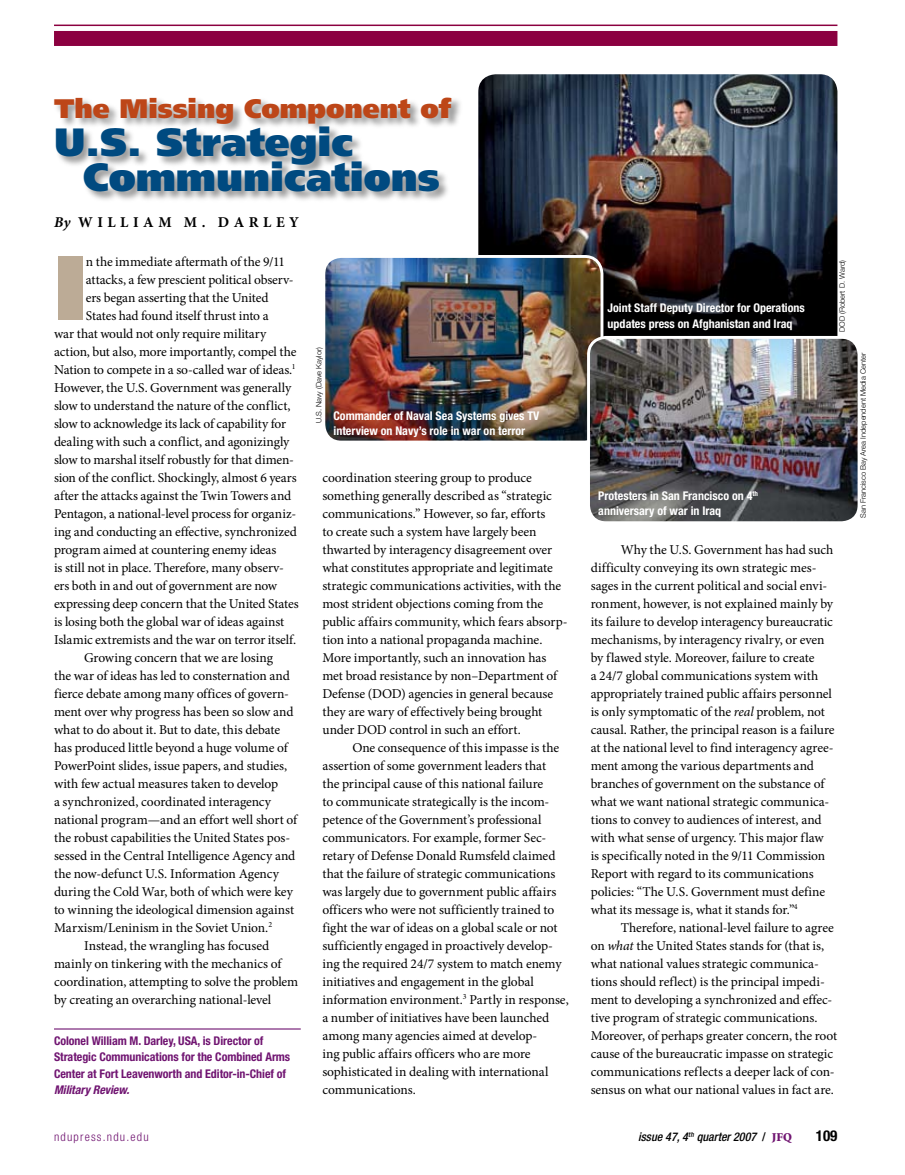
<style>
.page{position:relative;width:905px;height:1175px;background:#fff}
.page>*{position:absolute;margin:0;border:0;box-sizing:border-box;transform-origin:0 0}
.t1{font:900 90.9px "Frutiger LT Std";color:#bcab96}
.t2{font:900 39.45px/34.7px "Frutiger LT Std";color:#004a80}
.t3{font:900 26.85px "Frutiger LT Std";color:#bd4618}
.t4{font:700 15px "Minion Pro";letter-spacing:.3em;color:#000}
.t5{font:700 condensed 15px "Helvetica Neue LT Std";color:#000}
.t6{font:13.5px/18px "Minion Pro";letter-spacing:-.01em;color:#000}
.t7{font:700 condensed 12px/15px "Helvetica Neue LT Std";color:#fff}
.t8{font:700 condensed 12px/16.5px "Helvetica Neue LT Std";letter-spacing:-.005em;color:#701471}
.t9{font:italic 500 condensed 12px "Helvetica Neue LT Std";color:#000}
.t10{font:300 condensed 12px "Helvetica Neue LT Std";letter-spacing:.1em;color:#701471}
.t11{font:italic 700 condensed 12px "Helvetica Neue LT Std";letter-spacing:-.005em;color:#701471}
.t12{font:300 7.5px "Helvetica Neue LT Std";color:#000}
.s1{font-style:italic}
.s2{font-style:normal}
.s3{font-family:"Minion Std";font-weight:900;font-style:normal;font-stretch:normal;color:#701471}
</style>
<div class="page">
<div style="left:54px;top:31px;width:783px;height:15px;background:#8b0040"></div>
<hr style="left:54px;top:25px;width:783px;height:1px;background:#8b0040">
<div style="left:52px;top:96px;width:412px;height:108px;background:#000;opacity:.4"></div>
<hr style="left:54px;top:1028px;width:247px;height:1px;background:#701471">
<img style="left:478px;top:74px;width:359px;height:262px">
<img style="left:324px;top:256px;width:278px;height:186px;border-radius:17px">
<div style="left:322px;top:255px;width:281px;height:188px;border:3px solid #fff;border-radius:17px"></div>
<img style="left:588px;top:337px;width:271px;height:186px;border-radius:17px">
<div style="left:587px;top:336px;width:273px;height:188px;border:3px solid #fff;border-radius:17px"></div>
<h3 class="t3" style="left:54px;top:92px;width:399px">The Missing Component of</h3>
<h2 class="t2" style="left:83px;top:124px;width:358px;text-indent:-29px">U.S. Strategic<br>Communications</h2>
<p class="t4" style="left:54px;top:212px;width:246px"><span class="s1">By</span> WILLIAM M. DARLEY</p>
<h1 class="t1" style="left:54px;top:232px;width:35px">I</h1>
<p class="t6" style="left:86px;top:252px;width:201px">n the immediate aftermath of the 9/11</p>
<p class="t6" style="left:86px;top:270px;width:209px">attacks, a few prescient political observ-</p>
<p class="t6" style="left:86px;top:288px;width:184px">ers began asserting that the United</p>
<p class="t6" style="left:86px;top:306px;width:184px">States had found itself thrust into a</p>
<p class="t6" style="left:54px;top:324px;width:214px">war that would not only require military</p>
<p class="t6" style="left:54px;top:342px;width:244px">action, but also, more importantly, compel the</p>
<p class="t6" style="left:54px;top:360px;width:243px">Nation to compete in a so-called war of ideas.<sup>1</sup></p>
<p class="t6" style="left:54px;top:378px;width:239px">However, the U.S. Government was generally</p>
<p class="t6" style="left:54px;top:396px;width:238px">slow to understand the nature of the conflict,</p>
<p class="t6" style="left:54px;top:414px;width:233px">slow to acknowledge its lack of capability for</p>
<p class="t6" style="left:54px;top:432px;width:237px">dealing with such a conflict, and agonizingly</p>
<p class="t6" style="left:54px;top:450px;width:241px">slow to marshal itself robustly for that dimen-</p>
<p class="t6" style="left:54px;top:468px;width:244px">sion of the conflict. Shockingly, almost 6 years</p>
<p class="t6" style="left:54px;top:486px;width:239px">after the attacks against the Twin Towers and</p>
<p class="t6" style="left:54px;top:504px;width:244px">Pentagon, a national-level process for organiz-</p>
<p class="t6" style="left:54px;top:522px;width:244px">ing and conducting an effective, synchronized</p>
<p class="t6" style="left:54px;top:540px;width:224px">program aimed at countering enemy ideas</p>
<p class="t6" style="left:54px;top:558px;width:231px">is still not in place. Therefore, many observ-</p>
<p class="t6" style="left:54px;top:576px;width:225px">ers both in and out of government are now</p>
<p class="t6" style="left:54px;top:594px;width:246px">expressing deep concern that the United States</p>
<p class="t6" style="left:54px;top:612px;width:232px">is losing both the global war of ideas against</p>
<p class="t6" style="left:54px;top:630px;width:244px">Islamic extremists and the war on terror itself.</p>
<p class="t6" style="left:84px;top:648px;width:190px">Growing concern that we are losing</p>
<p class="t6" style="left:54px;top:666px;width:237px">the war of ideas has led to consternation and</p>
<p class="t6" style="left:54px;top:684px;width:236px">fierce debate among many offices of govern-</p>
<p class="t6" style="left:54px;top:702px;width:241px">ment over why progress has been so slow and</p>
<p class="t6" style="left:54px;top:720px;width:228px">what to do about it. But to date, this debate</p>
<p class="t6" style="left:54px;top:738px;width:235px">has produced little beyond a huge volume of</p>
<p class="t6" style="left:54px;top:756px;width:235px">PowerPoint slides, issue papers, and studies,</p>
<p class="t6" style="left:54px;top:774px;width:226px">with few actual measures taken to develop</p>
<p class="t6" style="left:54px;top:792px;width:218px">a synchronized, coordinated interagency</p>
<p class="t6" style="left:54px;top:810px;width:245px">national program—and an effort well short of</p>
<p class="t6" style="left:54px;top:828px;width:238px">the robust capabilities the United States pos-</p>
<p class="t6" style="left:54px;top:846px;width:243px">sessed in the Central Intelligence Agency and</p>
<p class="t6" style="left:54px;top:864px;width:226px">the now-defunct U.S. Information Agency</p>
<p class="t6" style="left:54px;top:882px;width:240px">during the Cold War, both of which were key</p>
<p class="t6" style="left:54px;top:900px;width:242px">to winning the ideological dimension against</p>
<p class="t6" style="left:54px;top:918px;width:220px">Marxism/Leninism in the Soviet Union.<sup>2</sup></p>
<p class="t6" style="left:84px;top:936px;width:187px">Instead, the wrangling has focused</p>
<p class="t6" style="left:54px;top:954px;width:229px">mainly on tinkering with the mechanics of</p>
<p class="t6" style="left:54px;top:972px;width:246px">coordination, attempting to solve the problem</p>
<p class="t6" style="left:54px;top:990px;width:219px">by creating an overarching national-level</p>
<p class="t8" style="left:54px;top:1031px;width:238px">Colonel William M. Darley, USA, is Director of<br>Strategic Communications for the Combined Arms<br>Center at Fort Leavenworth and Editor-in-Chief of</p>
<p class="t11" style="left:54px;top:1082px;width:77px">Military Review.</p>
<p class="t12" style="left:314px;top:423px;width:78px;rotate:-90deg">U.S. Navy (Dave Kaylor)</p>
<p class="t7" style="left:333px;top:408px;width:207px">Commander of Naval Sea Systems gives TV interview on Navy’s role in war on terror</p>
<p class="t6" style="left:322px;top:468px;width:247px">coordination steering group to produce something generally described as “strategic communications.” However, so far, efforts<br>to create such a system have largely been thwarted by interagency disagreement over what constitutes appropriate and legitimate strategic communications activities, with the most strident objections coming from the public affairs community, which fears absorp&shy;tion into a national propaganda machine.<br>More importantly, such an innovation has met broad resistance by non–Department of Defense (DOD) agencies in general because they are wary of effectively being brought under DOD control in such an effort.</p>
<p class="t6" style="left:322px;top:738px;width:248px;text-indent:30px">One consequence of this impasse is the assertion of some government leaders that<br>the principal cause of this national failure<br>to communicate strategically is the incom&shy;petence of the Government’s professional communicators. For example, former Sec&shy;retary of Defense Donald Rumsfeld claimed that the failure of strategic communications was largely due to government public affairs officers who were not sufficiently trained to fight the war of ideas on a global scale or not sufficiently engaged in proactively develop&shy;ing the required 24/7 system to match enemy initiatives and engagement in the global information environment.<sup>3</sup> Partly in response, a number of initiatives have been launched among many agencies aimed at develop-<br>ing public affairs officers who are more sophisticated in dealing with international communications.</p>
<p class="t7" style="left:607px;top:300px;width:199px">Joint Staff Deputy Director for Operations updates press on Afghanistan and Iraq</p>
<p class="t12" style="left:837px;top:332px;width:73px;rotate:-90deg">DOD (Robert D. Ward)</p>
<p class="t7" style="left:598px;top:488px;width:161px">Protesters in San Francisco on 4<sup>th </sup>anniversary of war in Iraq</p>
<p class="t6" style="left:590px;top:540px;width:245px;text-indent:30px">Why the U.S. Government has had such difficulty conveying its own strategic mes&shy;sages in the current political and social envi&shy;ronment, however, is not explained mainly by its failure to develop interagency bureaucratic mechanisms, by interagency rivalry, or even by flawed style. Moreover, failure to create<br>a 24/7 global communications system with appropriately trained public affairs personnel is only symptomatic of the <span class="s1">real</span> problem, not causal. Rather, the principal reason is a failure at the national level to find interagency agree&shy;ment among the various departments and branches of government on the substance of what we want national strategic communica&shy;tions to convey to audiences of interest, and with what sense of urgency. This major flaw is specifically noted in the 9/11 Commission Report with regard to its communications policies: “The U.S. Government must define what its message is, what it stands for.”<sup>4</sup></p>
<p class="t6" style="left:590px;top:918px;width:248px;text-indent:30px">Therefore, national-level failure to agree on <span class="s1">what</span> the United States stands for (that is, what national values strategic communica&shy;tions should reflect) is the principal impedi&shy;ment to developing a synchronized and effec&shy;tive program of strategic communications.<br>Moreover, of perhaps greater concern, the root cause of the bureaucratic impasse on strategic communications reflects a deeper lack of con&shy;sensus on what our national values in fact are.</p>
<p class="t10" style="left:54px;top:1129px;width:96px">ndupress.ndu.edu</p>
<p class="t9" style="left:638px;top:1129px;width:155px">issue 47, 4<sup>th</sup> quarter 2007 <span class="s2">/</span> <span class="s3">JFQ</span></p>
<p class="t5" style="left:815px;top:1126px;width:23px">109</p>
<p class="t12" style="left:858px;top:518px;width:167px;rotate:-90deg">San Francisco Bay Area Independent Media Center</p>
</div>
